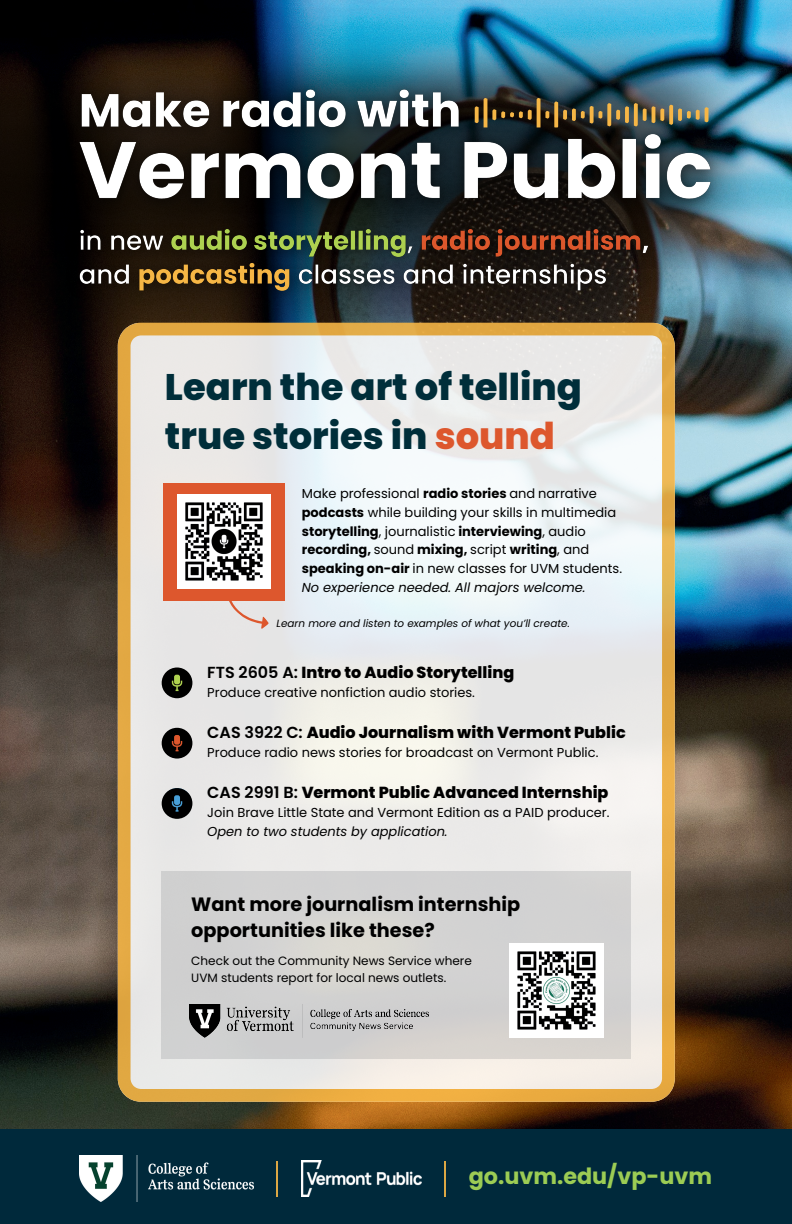
<style>
.page{position:relative;width:792px;height:1224px;background:#fff}
.page>*{position:absolute;margin:0;border:0;box-sizing:border-box;transform-origin:0 0}
.t1{font:800 36.9px/49.4px "Poppins";color:#002e3a}
.t2{font:700 22.3px "Poppins";color:#9ccc54}
.t3{font:700 19.3px/26.8px "Poppins";color:#000}
.t4{font:800 16px "Poppins";color:#000}
.t5{font:13px/18.8px "Poppins";color:#000}
.t6{font:italic 13px "Poppins";color:#000}
.t7{font:12px/16.6px "Poppins";color:#000}
.t8{font:italic 10.4px "Poppins";color:#000}
.s1{color:#dd572d}
.s2{font-weight:700}
.s3{font-style:italic}
.s4{font-weight:600}
</style>
<div class="page">
<img style="left:0;top:465px;width:792px;height:664px">
<img style="left:0;top:0;width:792px;height:465px">
<svg style="left:118px;top:323px;width:557px;height:779px;background:#eae6db"></svg>
<div style="left:0;top:1129px;width:792px;height:95px;background:#00293b"></div>
<img style="left:79px;top:1156px;width:175px;height:46px">
<img style="left:301px;top:1161px;width:120px;height:35px">
<hr style="left:276px;top:1161px;width:2px;height:35px;background:#f6b646">
<hr style="left:444px;top:1161px;width:2px;height:35px;background:#f6b646">
<img style="left:59px;top:70px;width:672px;height:244px">
<img style="left:475px;top:98px;width:233px;height:29px">
<svg style="left:162px;top:668px;width:30px;height:30px"></svg>
<svg style="left:162px;top:728px;width:30px;height:31px"></svg>
<svg style="left:162px;top:788px;width:30px;height:31px"></svg>
<div style="left:162px;top:871px;width:469px;height:188px;background:#d2d2d2"></div>
<img style="left:190px;top:1005px;width:239px;height:33px">
<img style="left:509px;top:944px;width:94px;height:94px">
<svg style="left:229px;top:601px;width:40px;height:28px"></svg>
<div style="left:163px;top:483px;width:122px;height:118px;background:#dd572d"></div>
<img style="left:177px;top:495px;width:94px;height:93px">
<h1 class="t1" style="left:165px;top:362px;width:419px">Learn the art of telling true stories in <span class="s1">sound</span></h1>
<p class="t5" style="left:302px;top:484px;width:322px">Make professional <span class="s2">radio stories</span> and narrative <span class="s2">podcasts</span> while building your skills in multimedia <span class="s2">storytelling</span>, journalistic <span class="s2">interviewing</span>, audio <span class="s2">recording,</span> sound <span class="s2">mixing,</span> script <span class="s2">writing</span>, and <span class="s2">speaking on-air</span> in new classes for UVM students.<br><span class="s3">No experience needed. All majors welcome.</span></p>
<p class="t8" style="left:277px;top:617px;width:295px">Learn more and listen to examples of what you’ll create.</p>
<p class="t4" style="left:207px;top:663px;width:308px"><span class="s4">FTS 2605 A:</span> Intro to Audio Storytelling</p>
<p class="t5" style="left:207px;top:684px;width:269px">Produce creative nonfiction audio stories.</p>
<p class="t4" style="left:207px;top:723px;width:420px"><span class="s4">CAS 3922 C:</span> Audio Journalism with Vermont Public</p>
<p class="t5" style="left:207px;top:744px;width:393px">Produce radio news stories for broadcast on Vermont Public.</p>
<p class="t4" style="left:207px;top:783px;width:403px"><span class="s4">CAS 2991 B:</span> Vermont Public Advanced Internship</p>
<p class="t5" style="left:207px;top:804px;width:404px">Join Brave Little State and Vermont Edition as a PAID producer.</p>
<p class="t6" style="left:207px;top:824px;width:242px">Open to two students by application.</p>
<h3 class="t3" style="left:191px;top:891px;width:331px">Want more journalism internship opportunities like these?</h3>
<p class="t7" style="left:191px;top:953px;width:282px">Check out the Community News Service where<br>UVM students report for local news outlets.</p>
<h2 class="t2" style="left:469px;top:1164px;width:245px">go.uvm.edu/vp-uvm</h2>
</div>
